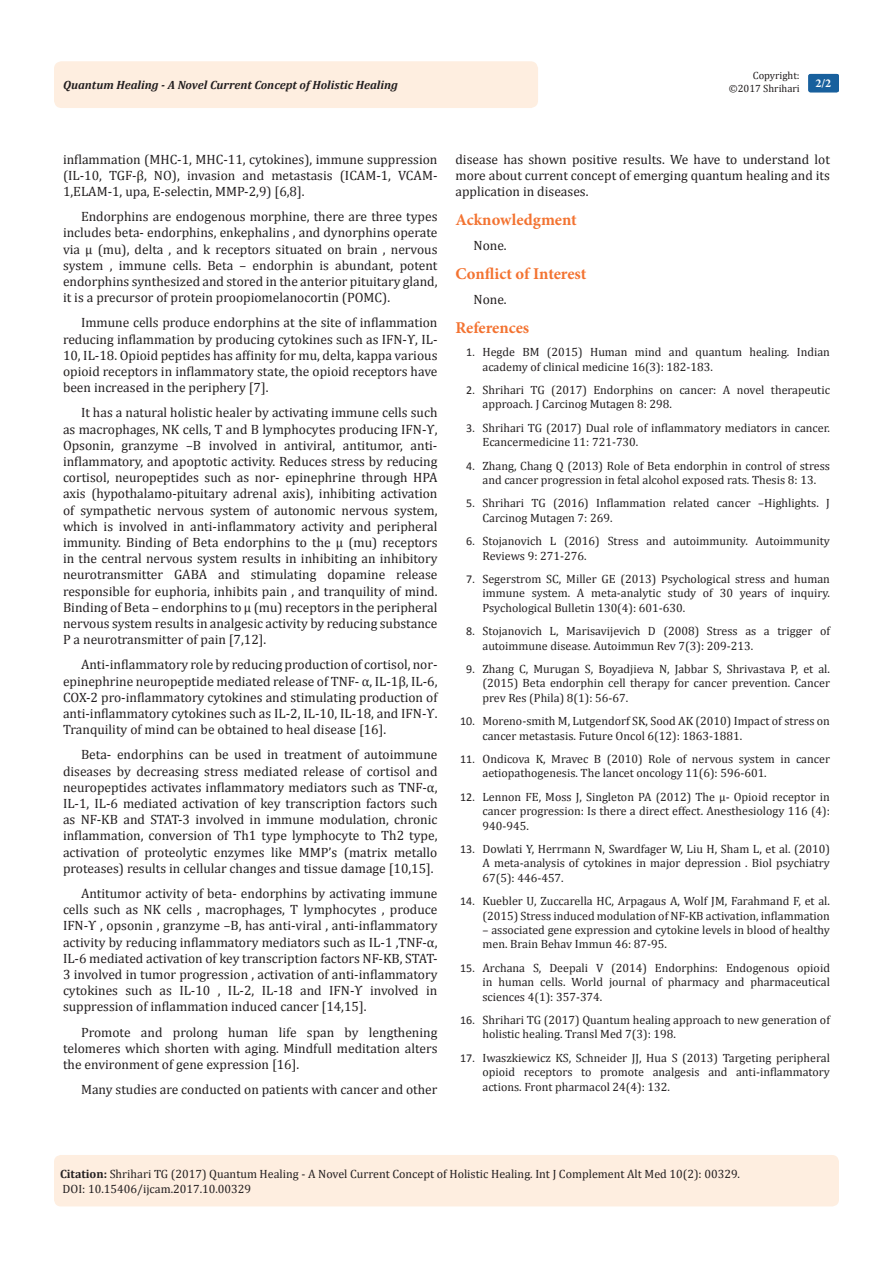
<style>
.page{position:relative;width:893px;height:1263px;background:#fff}
.page>*{position:absolute;margin:0;border:0;box-sizing:border-box;transform-origin:0 0}
.t1{font:700 16.5px "Minion Pro";letter-spacing:-.005em;color:#f37331}
.t2{font:13.5px/16.2px "Cambria";color:#231f20;text-align:justify}
.Citation{font:12px/14.4px "Cambria";color:#231f20}
.t3{font:italic 700 12px "Cambria";color:#231f20}
.t4{font:700 12px "Minion Pro";color:#fff}
.t5{font:10.5px/12.6px "Cambria";color:#231f20;text-align:right}
.s1{font-family:"Calibri"}
.s2{font-weight:700}
</style>
<div class="page">
<div style="left:54px;top:1155px;width:785px;height:51px;background:#feeee0;border-radius:7px"></div>
<div style="left:54px;top:61px;width:484px;height:47px;background:#feeee0;border-radius:8px"></div>
<div style="left:808px;top:74px;width:31px;height:18px;background:#18609d;border-radius:2px"></div>
<p class="t3" style="left:63px;top:77px;width:336px">Quantum Healing - A Novel Current Concept of Holistic Healing</p>
<p class="t5" style="left:729px;top:69px;width:72px">Copyright: ©2017 Shrihari</p>
<p class="t4" style="left:815px;top:75px;width:17px">2/2</p>
<p class="t2" style="left:63px;top:151px;width:376px">inflammation (MHC-1, MHC-11, cytokines), immune suppression (IL-10, TGF-β, NO), invasion and metastasis (ICAM-1, VCAM-1,ELAM-1, upa, E-selectin, MMP-2,9) [6,8].</p>
<p class="t2" style="left:63px;top:208px;width:376px;text-indent:18px">Endorphins are endogenous morphine, there are three types includes beta- endorphins, enkephalins , and dynorphins operate via µ (mu), delta , and k receptors situated on brain , nervous system , immune cells. Beta – endorphin is abundant, potent endorphins synthesized and stored in the anterior pituitary gland, it is a precursor of protein proopiomelanocortin (POMC).</p>
<p class="t2" style="left:63px;top:315px;width:376px;text-indent:18px">Immune cells produce endorphins at the site of inflammation reducing inflammation by producing cytokines such as IFN-ϒ, IL-10, IL-18. Opioid peptides has affinity for mu, delta, kappa various opioid receptors in inflammatory state, the opioid receptors have been increased in the periphery [7].</p>
<p class="t2" style="left:63px;top:405px;width:376px;text-indent:18px">It has a natural holistic healer by activating immune cells such as macrophages, NK cells, T and B lymphocytes producing IFN-ϒ, Opsonin, granzyme –B involved in antiviral, antitumor, anti&shy;inflammatory, and apoptotic activity. Reduces stress by reducing cortisol, neuropeptides such as nor- epinephrine through HPA axis (hypothalamo-pituitary adrenal axis), inhibiting activation of sympathetic nervous system of autonomic nervous system, which is involved in anti-inflammatory activity and peripheral immunity. Binding of Beta endorphins to the µ (mu) receptors in the central nervous system results in inhibiting an inhibitory neurotransmitter GABA and stimulating dopamine release responsible for euphoria, inhibits pain , and tranquility of mind.<br>Binding of Beta – endorphins to µ (mu) receptors in the peripheral nervous system results in analgesic activity by reducing substance P a neurotransmitter of pain [7,12].</p>
<p class="t2" style="left:63px;top:657px;width:376px;text-indent:18px">Anti-inflammatory role by reducing production of cortisol, nor&shy;epinephrine neuropeptide mediated release of TNF- α, IL-1β, IL-6, COX-2 pro-inflammatory cytokines and stimulating production of anti-inflammatory cytokines such as IL-2, IL-10, IL-18, and IFN-ϒ.<br>Tranquility of mind can be obtained to heal disease [16].</p>
<p class="t2" style="left:63px;top:747px;width:376px;text-indent:18px">Beta- endorphins can be used in treatment of autoimmune diseases by decreasing stress mediated release of cortisol and neuropeptides activates inflammatory mediators such as TNF-α, IL-1, IL-6 mediated activation of key transcription factors such as NF-KB and STAT-3 involved in immune modulation, chronic inflammation, conversion of Th1 type lymphocyte to Th2 type, activation of proteolytic enzymes like MMP’s (matrix metallo proteases) results in cellular changes and tissue damage [10,15].</p>
<p class="t2" style="left:63px;top:885px;width:376px;text-indent:18px">Antitumor activity of beta- endorphins by activating immune cells such as NK cells , macrophages, T lymphocytes , produce IFN-ϒ , opsonin , granzyme –B, has anti-viral , anti-inflammatory activity by reducing inflammatory mediators such as IL-1 ,TNF-α, IL-6 mediated activation of key transcription factors NF-KB, STAT-3 involved in tumor progression , activation of anti-inflammatory cytokines such as IL-10 , IL-2, IL-18 and IFN-ϒ involved in suppression of inflammation induced cancer [14,15].</p>
<p class="t2" style="left:63px;top:1024px;width:376px;text-indent:18px">Promote and prolong human life span by lengthening telomeres which shorten with aging. Mindfull meditation alters the environment of gene expression [16].</p>
<p class="t2" style="left:81px;top:1081px;width:358px">Many studies are conducted on patients with cancer and other</p>
<p class="t2" style="left:455px;top:151px;width:376px">disease has shown positive results. We have to understand lot more about current concept of emerging quantum healing and its application in diseases.</p>
<p class="t1" style="left:455px;top:208px;width:123px">Acknowledgment</p>
<p class="t2" style="left:473px;top:237px;width:35px">None.</p>
<p class="t1" style="left:455px;top:262px;width:132px">Conflict of Interest</p>
<p class="t2" style="left:473px;top:291px;width:35px">None.</p>
<p class="t1" style="left:455px;top:316px;width:75px">References</p>
<p class="Citation" style="left:482px;top:345px;width:349px;text-indent:-16px"><span class="s1">1.</span> Hegde BM (2015) Human mind and quantum healing. Indian academy of clinical medicine 16(3): 182-183.</p>
<p class="Citation" style="left:482px;top:383px;width:349px;text-indent:-16px"><span class="s1">2.</span> Shrihari TG (2017) Endorphins on cancer: A novel therapeutic approach. J Carcinog Mutagen 8: 298.</p>
<p class="Citation" style="left:482px;top:420px;width:349px;text-indent:-16px"><span class="s1">3.</span> Shrihari TG (2017) Dual role of inflammatory mediators in cancer.<br>Ecancermedicine 11: 721-730.</p>
<p class="Citation" style="left:466px;top:458px;width:365px;text-align:center"><span class="s1">4.</span> Zhang, Chang Q (2013) Role of Beta endorphin in control of stress and cancer progression in fetal alcohol exposed rats. Thesis 8: 13.</p>
<p class="Citation" style="left:482px;top:496px;width:349px;text-indent:-16px"><span class="s1">5.</span> Shrihari TG (2016) Inflammation related cancer –Highlights. J<br>Carcinog Mutagen 7: 269.</p>
<p class="Citation" style="left:482px;top:534px;width:349px;text-indent:-16px"><span class="s1">6.</span> Stojanovich L (2016) Stress and autoimmunity. Autoimmunity<br>Reviews 9: 271-276.</p>
<p class="Citation" style="left:482px;top:572px;width:349px;text-align:justify;text-indent:-16px"><span class="s1">7.</span> Segerstrom SC, Miller GE (2013) Psychological stress and human immune system. A meta-analytic study of 30 years of inquiry.<br>Psychological Bulletin 130(4): 601-630.</p>
<p class="Citation" style="left:482px;top:624px;width:349px;text-indent:-16px"><span class="s1">8.</span> Stojanovich L, Marisavijevich D (2008) Stress as a trigger of autoimmune disease. Autoimmun Rev 7(3): 209-213.</p>
<p class="Citation" style="left:482px;top:662px;width:349px;text-align:justify;text-indent:-16px"><span class="s1">9.</span> Zhang C, Murugan S, Boyadjieva N, Jabbar S, Shrivastava P, et al. (2015) Beta endorphin cell therapy for cancer prevention. Cancer prev Res (Phila) 8(1): 56-67.</p>
<p class="Citation" style="left:482px;top:714px;width:349px;text-indent:-22px"><span class="s1">10.</span> Moreno-smith M, Lutgendorf SK, Sood AK (2010) Impact of stress on cancer metastasis. Future Oncol 6(12): 1863-1881.</p>
<p class="Citation" style="left:482px;top:752px;width:349px;text-indent:-22px"><span class="s1">11.</span> Ondicova K, Mravec B (2010) Role of nervous system in cancer aetiopathogenesis. The lancet oncology 11(6): 596-601.</p>
<p class="Citation" style="left:482px;top:789px;width:349px;text-align:justify;text-indent:-22px"><span class="s1">12.</span> Lennon FE, Moss J, Singleton PA (2012) The µ- Opioid receptor in cancer progression: Is there a direct effect. Anesthesiology 116 (4):<br>940-945.</p>
<p class="Citation" style="left:482px;top:842px;width:349px;text-align:justify;text-indent:-22px"><span class="s1">13.</span> Dowlati Y, Herrmann N, Swardfager W, Liu H, Sham L, et al. (2010)<br>A meta-analysis of cytokines in major depression . Biol psychiatry 67(5): 446-457.</p>
<p class="Citation" style="left:460px;top:894px;width:371px;text-align:right"><span class="s1">14.</span> Kuebler U, Zuccarella HC, Arpagaus A, Wolf JM, Farahmand F, et al. (2015) Stress induced modulation of NF-KB activation, inflammation</p>
<p class="Citation" style="left:482px;top:923px;width:349px">– associated gene expression and cytokine levels in blood of healthy men. Brain Behav Immun 46: 87-95.</p>
<p class="Citation" style="left:482px;top:960px;width:349px;text-align:justify;text-indent:-22px"><span class="s1">15.</span> Archana S, Deepali V (2014) Endorphins: Endogenous opioid in human cells. World journal of pharmacy and pharmaceutical sciences 4(1): 357-374.</p>
<p class="Citation" style="left:482px;top:1013px;width:349px;text-indent:-22px"><span class="s1">16.</span> Shrihari TG (2017) Quantum healing approach to new generation of holistic healing. Transl Med 7(3): 198.</p>
<p class="Citation" style="left:482px;top:1050px;width:349px;text-align:justify;text-indent:-22px"><span class="s1">17.</span> Iwaszkiewicz KS, Schneider JJ, Hua S (2013) Targeting peripheral opioid receptors to promote analgesis and anti-inflammatory actions. Front pharmacol 24(4): 132.</p>
<p class="Citation" style="left:60px;top:1167px;width:682px"><span class="s2">Citation:</span> Shrihari TG (2017) Quantum Healing - A Novel Current Concept of Holistic Healing. Int J Complement Alt Med 10(2): 00329.</p>
<p class="Citation" style="left:63px;top:1181px;width:190px">DOI: 10.15406/ijcam.2017.10.00329</p>
</div>
